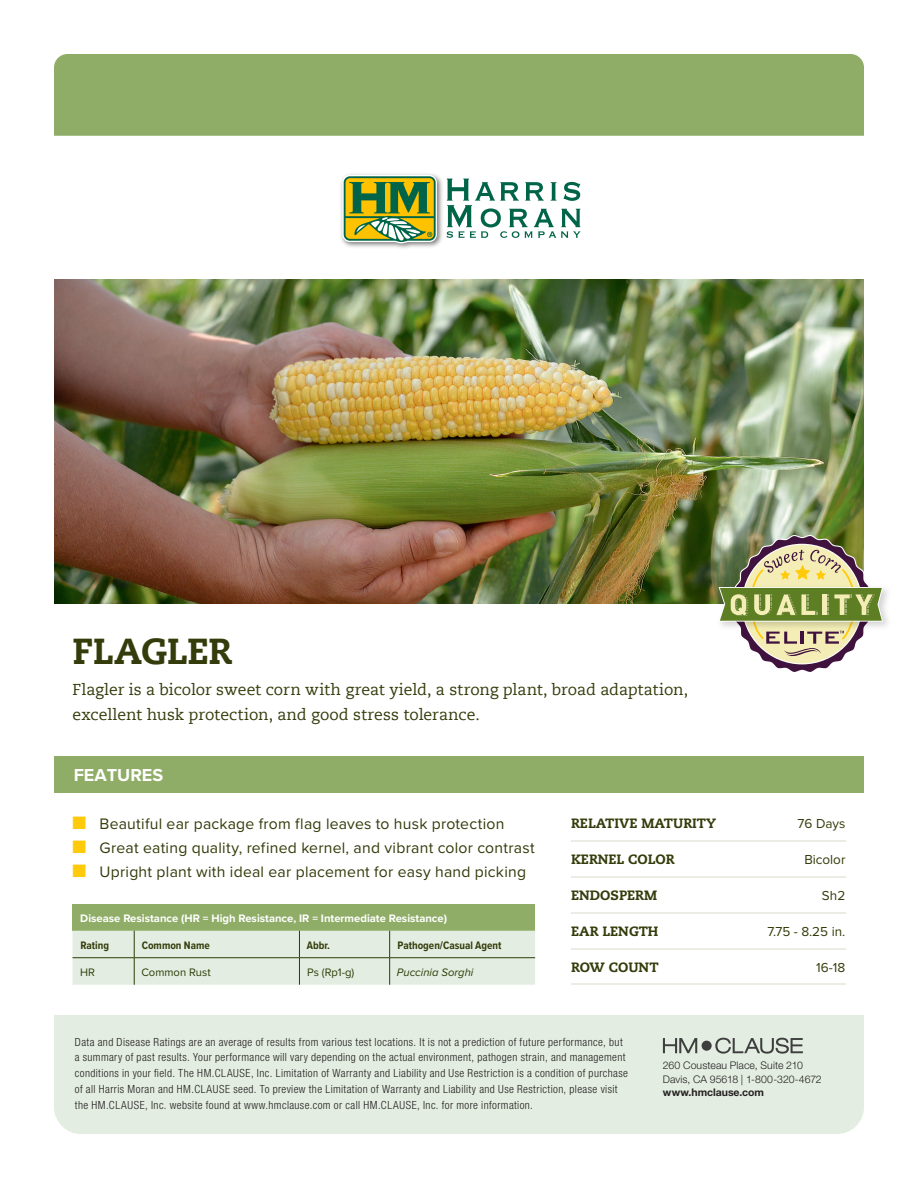
<style>
.page{position:relative;width:918px;height:1188px;background:#fff}
.page>*{position:absolute;margin:0;border:0;box-sizing:border-box;transform-origin:0 0}
.t1{font:800 36px "Caecilia Com 85";letter-spacing:-.005em;color:#333c0a}
.t2{font:700 18px "Proxima Nova";color:#fff}
.t3{font:15.75px "Proxima Nova";letter-spacing:.015em;color:#333c0a}
.Corn-Body-Copy{font:15.75px/24.8px "Caecilia Com 55 Roman";letter-spacing:-.005em;color:#333c0a}
.t4{font:800 13.5px "Caecilia LT Pro 85";color:#333c0a}
.Table-Data-Right-Ali{font:13.5px "Proxima Nova";color:#333c0a}
.t5{font:300 condensed 11.25px/15.8px "Helvetica Neue LT Std";letter-spacing:.035em;color:#231f20}
.t6{font:700 11.25px "Proxima Nova";color:#fff}
.Table-Data-Left-Alig{font:700 11.25px "Proxima Nova Cond";color:#333c0a}
.t7{font:11.25px "Proxima Nova";color:#2b3e07}
.t8{font:italic 11.25px "Proxima Nova";color:#2b3e07}
.t9{font:300 10.5px/13.5px "Helvetica Neue LT Std";letter-spacing:.005em;color:#231f20}
.t10{font:700 10.5px "Helvetica Neue LT Std";letter-spacing:-.005em;color:#231f20}
.s1{color:#feca0a}
</style>
<div class="page">
<img style="left:341px;top:174px;width:102px;height:74px">
<svg style="left:342px;top:175px;width:95px;height:68px"></svg>
<svg style="left:447px;top:179px;width:133px;height:59px"></svg>
<hr style="left:571px;top:840px;width:274px;height:1px;background:#e9ede3">
<hr style="left:571px;top:876px;width:274px;height:1px;background:#e9ede3">
<hr style="left:571px;top:912px;width:274px;height:1px;background:#e9ede3">
<hr style="left:571px;top:948px;width:274px;height:1px;background:#e9ede3">
<hr style="left:571px;top:983px;width:274px;height:2px;background:#e9ede3">
<div style="left:54px;top:54px;width:810px;height:82px;background:#8fad67"></div>
<div style="left:54px;top:1015px;width:810px;height:119px;background:#e3ede1"></div>
<svg style="left:663px;top:1038px;width:34px;height:15px"></svg>
<svg style="left:715px;top:1038px;width:88px;height:16px"></svg>
<div style="left:702px;top:1041px;width:10px;height:10px;background:#3e3e3f;border-radius:50%"></div>
<div style="left:54px;top:756px;width:810px;height:37px;background:#8fad67"></div>
<img style="left:54px;top:280px;width:810px;height:324px">
<img style="left:713px;top:581px;width:175px;height:46px">
<svg style="left:719px;top:535px;width:164px;height:137px"></svg>
<div style="left:73px;top:904px;width:462px;height:27px;background:#8fad67"></div>
<div style="left:73px;top:931px;width:462px;height:54px;background:#e3ede1"></div>
<hr style="left:73px;top:957px;width:61px;height:1px;background:#2b3e07">
<hr style="left:134px;top:957px;width:165px;height:1px;background:#2b3e07">
<hr style="left:299px;top:957px;width:91px;height:1px;background:#2b3e07">
<hr style="left:390px;top:957px;width:145px;height:1px;background:#2b3e07">
<p class="t1" style="left:73px;top:627px;width:161px">FLAGLER</p>
<p class="Corn-Body-Copy" style="left:73px;top:677px;width:617px">Flagler is a bicolor sweet corn with great yield, a strong plant, broad adaptation, excellent husk protection, and good stress tolerance.</p>
<h2 class="t2" style="left:74px;top:761px;width:91px">FEATURES</h2>
<p class="t3" style="left:73px;top:812px;width:434px"><span class="s1">■</span> Beautiful ear package from flag leaves to husk protection</p>
<p class="t3" style="left:73px;top:836px;width:464px"><span class="s1">■</span> Great eating quality, refined kernel, and vibrant color contrast</p>
<p class="t3" style="left:73px;top:860px;width:455px"><span class="s1">■</span> Upright plant with ideal ear placement for easy hand picking</p>
<p class="t6" style="left:80px;top:910px;width:368px">Disease Resistance (HR = High Resistance, IR = Intermediate Resistance)</p>
<p class="Table-Data-Left-Alig" style="left:80px;top:937px;width:30px">Rating</p>
<p class="Table-Data-Left-Alig" style="left:142px;top:937px;width:70px">Common Name</p>
<p class="Table-Data-Left-Alig" style="left:307px;top:937px;width:25px">Abbr.</p>
<p class="Table-Data-Left-Alig" style="left:398px;top:937px;width:106px">Pathogen/Casual Agent</p>
<p class="t7" style="left:80px;top:964px;width:16px">HR</p>
<p class="t7" style="left:141px;top:964px;width:71px">Common Rust</p>
<p class="t7" style="left:307px;top:964px;width:49px">Ps (Rp1-g)</p>
<p class="t8" style="left:397px;top:964px;width:78px">Puccinia Sorghi</p>
<p class="t4" style="left:571px;top:813px;width:146px">RELATIVE MATURITY</p>
<p class="t4" style="left:571px;top:850px;width:105px">KERNEL COLOR</p>
<p class="t4" style="left:571px;top:886px;width:87px">ENDOSPERM</p>
<p class="t4" style="left:571px;top:922px;width:89px">EAR LENGTH</p>
<p class="t4" style="left:571px;top:958px;width:89px">ROW COUNT</p>
<p class="Table-Data-Right-Ali" style="left:798px;top:813px;width:49px">76 Days</p>
<p class="Table-Data-Right-Ali" style="left:804px;top:849px;width:43px">Bicolor</p>
<p class="Table-Data-Right-Ali" style="left:822px;top:885px;width:25px">Sh2</p>
<p class="Table-Data-Right-Ali" style="left:768px;top:921px;width:79px">7.75 - 8.25 in.</p>
<p class="Table-Data-Right-Ali" style="left:816px;top:957px;width:31px">16-18</p>
<p class="t5" style="left:75px;top:1034px;width:555px">Data and Disease Ratings are an average of results from various test locations. It is not a prediction of future performance, but a summary of past results. Your performance will vary depending on the actual environment, pathogen strain, and management conditions in your field. The HM.CLAUSE, Inc. Limitation of Warranty and Liability and Use Restriction is a condition of purchase of all Harris Moran and HM.CLAUSE seed. To preview the Limitation of Warranty and Liability and Use Restriction, please visit the HM.CLAUSE, Inc. website found at www.hmclause.com or call HM.CLAUSE, Inc. for more information.</p>
<p class="t9" style="left:663px;top:1058px;width:160px">260 Cousteau Place, Suite 210<br>Davis, CA 95618 | 1-800-320-4672</p>
<p class="t10" style="left:663px;top:1086px;width:103px">www.hmclause.com</p>
</div>
